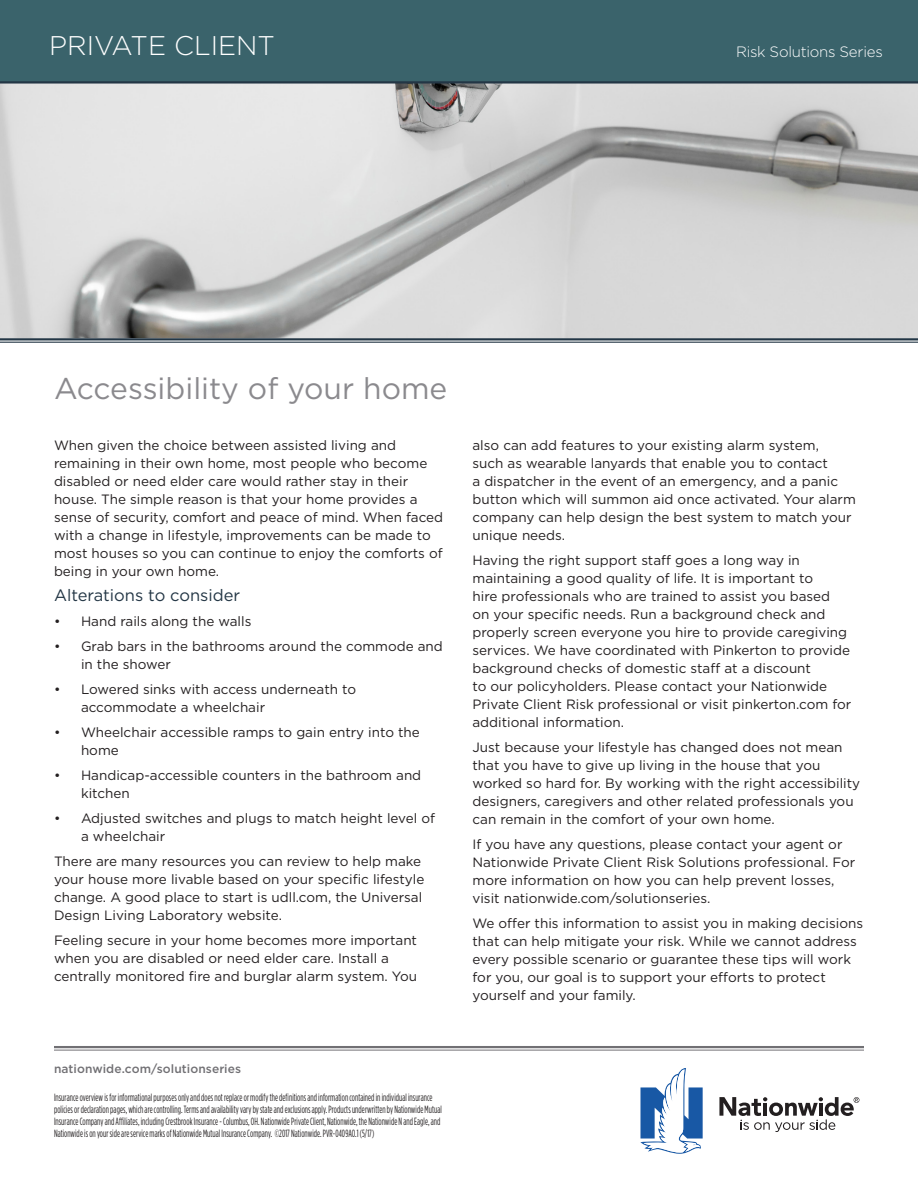
<style>
.page{position:relative;width:918px;height:1188px;background:#fff}
.page>*{position:absolute;margin:0;border:0;box-sizing:border-box;transform-origin:0 0}
.t1{font:30px "Gotham";color:#8b8a8e}
.t2{font:300 27px "Gotham";color:#fff}
.t3{font:16.5px "Gotham";color:#233645}
.t4{font:300 15px "Gotham";letter-spacing:-.015em;color:#fff}
.t5{font:13.5px/18px "Gotham";color:#231f20}
.URL{font:500 12px "Gotham";letter-spacing:.005em;color:#717074}
.t6{font:10.5px/12px "Gotham Condensed";letter-spacing:.005em;color:#231f20;scale:.82 1}
</style>
<div class="page">
<img style="left:0;top:84px;width:918px;height:254px">
<div style="left:0;top:338px;width:918px;height:5px;background:#acb3b8"></div>
<hr style="left:0;top:338px;width:918px;height:3px;background:#233645">
<hr style="left:0;top:342px;width:918px;height:1px;background:#233645">
<div style="left:0;top:0;width:918px;height:83px;background:#3a636b"></div>
<hr style="left:0;top:81px;width:918px;height:3px;background:#233645">
<hr style="left:54px;top:1046px;width:810px;height:2px;background:#717074">
<hr style="left:54px;top:1050px;width:810px;height:1px;background:#717074">
<svg style="left:640px;top:1068px;width:63px;height:86px"></svg>
<svg style="left:719px;top:1097px;width:140px;height:35px"></svg>
<p class="t2" style="left:49px;top:29px;width:228px">PRIVATE CLIENT</p>
<p class="t4" style="left:736px;top:42px;width:148px">Risk Solutions Series</p>
<p class="t1" style="left:54px;top:369px;width:395px">Accessibility of your home</p>
<p class="t5" style="left:54px;top:436px;width:391px">When given the choice between assisted living and remaining in their own home, most people who become disabled or need elder care would rather stay in their house. The simple reason is that your home provides a sense of security, comfort and peace of mind. When faced with a change in lifestyle, improvements can be made to most houses so you can continue to enjoy the comforts of being in your own home.</p>
<p class="t3" style="left:54px;top:585px;width:188px">Alterations to consider</p>
<p class="t5" style="left:54px;top:612px;width:199px">• Hand rails along the walls</p>
<p class="t5" style="left:81px;top:637px;width:363px;text-indent:-27px">• Grab bars in the bathrooms around the commode and in the shower</p>
<p class="t5" style="left:81px;top:680px;width:277px;text-indent:-27px">• Lowered sinks with access underneath to accommodate a wheelchair</p>
<p class="t5" style="left:81px;top:723px;width:340px;text-indent:-27px">• Wheelchair accessible ramps to gain entry into the home</p>
<p class="t5" style="left:81px;top:766px;width:342px;text-indent:-27px">• Handicap-accessible counters in the bathroom and kitchen</p>
<p class="t5" style="left:81px;top:809px;width:356px;text-indent:-27px">• Adjusted switches and plugs to match height level of a wheelchair</p>
<p class="t5" style="left:54px;top:852px;width:372px">There are many resources you can review to help make your house more livable based on your specific lifestyle change. A good place to start is udll.com, the Universal Design Living Laboratory website.</p>
<p class="t5" style="left:54px;top:931px;width:365px">Feeling secure in your home becomes more important when you are disabled or need elder care. Install a centrally monitored fire and burglar alarm system. You</p>
<p class="URL" style="left:54px;top:1061px;width:189px">nationwide.com/solutionseries</p>
<p class="t6" style="left:54px;top:1092px;width:475px">Insurance overview is for informational purposes only and does not replace or modify the definitions and information contained in individual insurance policies or declaration pages, which are controlling. Terms and availability vary by state and exclusions apply. Products underwritten by Nationwide Mutual Insurance Company and Affiliates, including Crestbrook Insurance - Columbus, OH. Nationwide Private Client, Nationwide, the Nationwide N and Eagle, and Nationwide is on your side are service marks of Nationwide Mutual Insurance Company. ©2017 Nationwide. PVR-0409AO.1 (5/17)</p>
<p class="t5" style="left:472px;top:436px;width:385px">also can add features to your existing alarm system,<br>such as wearable lanyards that enable you to contact<br>a dispatcher in the event of an emergency, and a panic button which will summon aid once activated. Your alarm company can help design the best system to match your unique needs.</p>
<p class="t5" style="left:472px;top:551px;width:380px">Having the right support staff goes a long way in maintaining a good quality of life. It is important to<br>hire professionals who are trained to assist you based<br>on your specific needs. Run a background check and properly screen everyone you hire to provide caregiving services. We have coordinated with Pinkerton to provide background checks of domestic staff at a discount<br>to our policyholders. Please contact your Nationwide Private Client Risk professional or visit pinkerton.com for additional information.</p>
<p class="t5" style="left:472px;top:738px;width:389px">Just because your lifestyle has changed does not mean that you have to give up living in the house that you worked so hard for. By working with the right accessibility designers, caregivers and other related professionals you can remain in the comfort of your own home.</p>
<p class="t5" style="left:472px;top:835px;width:384px">If you have any questions, please contact your agent or Nationwide Private Client Risk Solutions professional. For more information on how you can help prevent losses, visit nationwide.com/solutionseries.</p>
<p class="t5" style="left:472px;top:914px;width:392px">We offer this information to assist you in making decisions that can help mitigate your risk. While we cannot address every possible scenario or guarantee these tips will work for you, our goal is to support your efforts to protect yourself and your family.</p>
</div>
